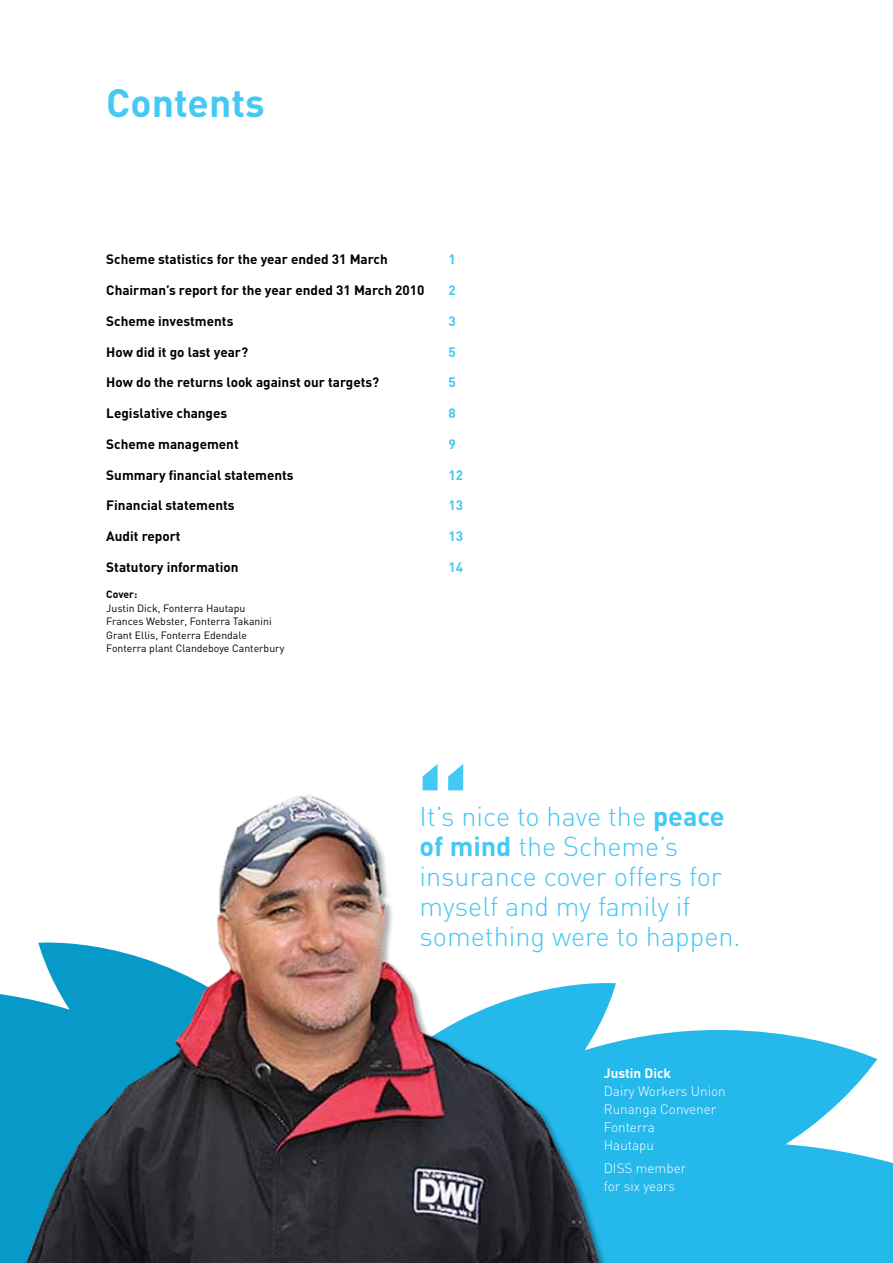
<style>
.page{position:relative;width:893px;height:1263px;background:#fff}
.page>*{position:absolute;margin:0;border:0;box-sizing:border-box;transform-origin:0 0}
.t1{font:500 133.95px "DIN";color:#44c8f5}
.t2{font:700 39px "DIN";color:#44c8f5}
.t3{font:300 27px/30px "DIN";color:#44c8f5}
.t4{font:700 13.5px "DIN";color:#000}
.t5{font:300 13.5px/18px "DIN";color:#fff}
.t6{font:700 13.5px "DIN";color:#44c8f5}
.t7{font:700 13.5px "DIN";color:#fff}
.t8{font:10.5px/13.5px "DIN";color:#000}
.t9{font:700 10.5px "DIN";letter-spacing:-.005em;color:#000}
.s1{font-weight:700}
</style>
<div class="page">
<svg style="left:622px;top:1029px;width:271px;height:234px;background:#40c0ed"></svg>
<img style="left:4px;top:791px;width:618px;height:472px">
<h2 class="t2" style="left:106px;top:78px;width:160px">Contents</h2>
<p class="t4" style="left:106px;top:251px;width:283px">Scheme statistics for the year ended 31 March</p>
<p class="t6" style="left:448px;top:251px;width:9px">1</p>
<p class="t4" style="left:106px;top:281px;width:320px">Chairman’s report for the year ended 31 March 2010</p>
<p class="t6" style="left:448px;top:281px;width:9px">2</p>
<p class="t4" style="left:106px;top:312px;width:129px">Scheme investments</p>
<p class="t6" style="left:448px;top:312px;width:9px">3</p>
<p class="t4" style="left:106px;top:343px;width:143px">How did it go last year?</p>
<p class="t6" style="left:448px;top:343px;width:9px">5</p>
<p class="t4" style="left:106px;top:374px;width:275px">How do the returns look against our targets?</p>
<p class="t6" style="left:448px;top:374px;width:9px">5</p>
<p class="t4" style="left:106px;top:404px;width:123px">Legislative changes</p>
<p class="t6" style="left:448px;top:404px;width:9px">8</p>
<p class="t4" style="left:106px;top:435px;width:134px">Scheme management</p>
<p class="t6" style="left:448px;top:435px;width:9px">9</p>
<p class="t4" style="left:106px;top:466px;width:189px">Summary financial statements</p>
<p class="t6" style="left:448px;top:466px;width:16px">12</p>
<p class="t4" style="left:106px;top:497px;width:130px">Financial statements</p>
<p class="t6" style="left:448px;top:497px;width:16px">13</p>
<p class="t4" style="left:106px;top:527px;width:76px">Audit report</p>
<p class="t6" style="left:448px;top:527px;width:16px">13</p>
<p class="t4" style="left:106px;top:558px;width:134px">Statutory information</p>
<p class="t6" style="left:448px;top:558px;width:16px">14</p>
<p class="t9" style="left:106px;top:587px;width:32px">Cover:</p>
<p class="t8" style="left:106px;top:601px;width:180px">Justin Dick, Fonterra Hautapu Frances Webster, Fonterra Takanini Grant Ellis, Fonterra Edendale Fonterra plant Clandeboye Canterbury</p>
<h1 class="t1" style="left:412px;top:738px;width:63px">“</h1>
<h3 class="t3" style="left:420px;top:801px;width:323px">It’s nice to have the <span class="s1">peace of mind</span> the Scheme’s insurance cover offers for myself and my family if something were to happen.</h3>
<p class="t7" style="left:604px;top:1065px;width:69px">Justin Dick</p>
<p class="t5" style="left:604px;top:1082px;width:123px">Dairy Workers Union<br>Runanga Convener<br>Fonterra<br>Hautapu</p>
<p class="t5" style="left:604px;top:1159px;width:84px">DISS member for six years</p>
</div>
